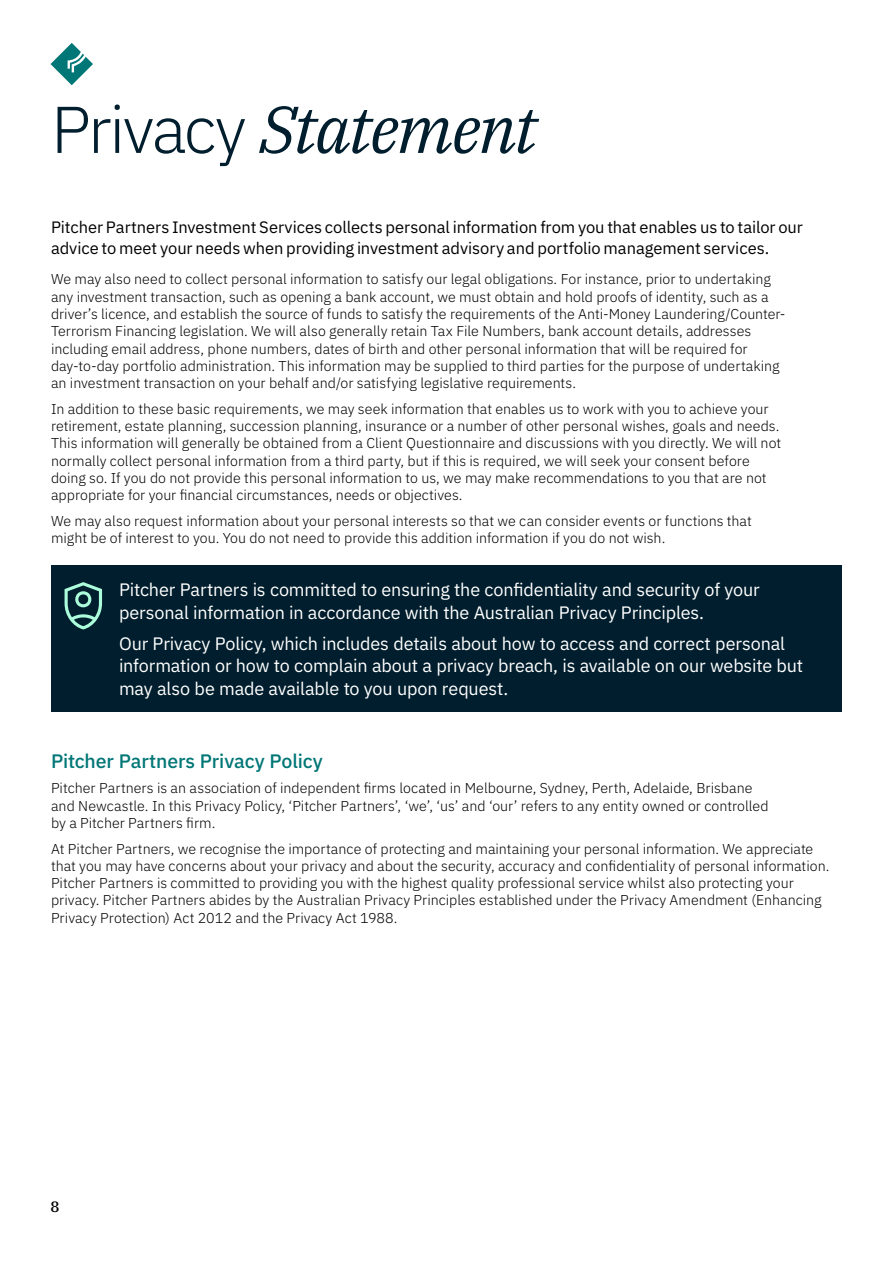
<style>
.page{position:relative;width:893px;height:1263px;background:#fff}
.page>*{position:absolute;margin:0;border:0;box-sizing:border-box;transform-origin:0 0}
.t1{font:italic 66px "IBM Plex Serif";letter-spacing:-.03em;color:#001e2d}
.t2{font:500 19.5px "IBM Plex Sans";letter-spacing:-.005em;color:#007676}
.t3{font:18px/22.5px "IBM Plex Sans";letter-spacing:-.01em;color:#fff}
.t4{font:16.5px/21px "IBM Plex Sans";letter-spacing:-.005em;color:#000}
.t5{font:500 15px "IBM Plex Serif";color:#000}
.t6{font:300 14.25px/17.2px "IBM Plex Sans";color:#000}
.s1{font-family:"IBM Plex Sans";font-weight:300;font-style:normal}
</style>
<div class="page">
<div style="left:51px;top:565px;width:791px;height:147px;background:#001e2d"></div>
<svg style="left:65px;top:582px;width:37px;height:47px"></svg>
<svg style="left:50px;top:43px;width:43px;height:42px"></svg>
<h1 class="t1" style="left:51px;top:79px;width:488px"><span class="s1">Privacy</span> Statement</h1>
<p class="t4" style="left:51px;top:216px;width:753px">Pitcher Partners Investment Services collects personal information from you that enables us to tailor our advice to meet your needs when providing investment advisory and portfolio management services.</p>
<p class="t6" style="left:51px;top:270px;width:736px">We may also need to collect personal information to satisfy our legal obligations. For instance, prior to undertaking any investment transaction, such as opening a bank account, we must obtain and hold proofs of identity, such as a driver’s licence, and establish the source of funds to satisfy the requirements of the Anti-Money Laundering/Counter-Terrorism Financing legislation. We will also generally retain Tax File Numbers, bank account details, addresses including email address, phone numbers, dates of birth and other personal information that will be required for day-to-day portfolio administration. This information may be supplied to third parties for the purpose of undertaking an investment transaction on your behalf and/or satisfying legislative requirements.</p>
<p class="t6" style="left:51px;top:399px;width:732px">In addition to these basic requirements, we may seek information that enables us to work with you to achieve your retirement, estate planning, succession planning, insurance or a number of other personal wishes, goals and needs.<br>This information will generally be obtained from a Client Questionnaire and discussions with you directly. We will not normally collect personal information from a third party, but if this is required, we will seek your consent before doing so. If you do not provide this personal information to us, we may make recommendations to you that are not appropriate for your financial circumstances, needs or objectives.</p>
<p class="t6" style="left:51px;top:511px;width:702px">We may also request information about your personal interests so that we can consider events or functions that might be of interest to you. You do not need to provide this addition information if you do not wish.</p>
<p class="t3" style="left:119px;top:577px;width:642px">Pitcher Partners is committed to ensuring the confidentiality and security of your personal information in accordance with the Australian Privacy Principles.</p>
<p class="t3" style="left:119px;top:630px;width:686px">Our Privacy Policy, which includes details about how to access and correct personal information or how to complain about a privacy breach, is available on our website but may also be made available to you upon request.</p>
<h2 class="t2" style="left:51px;top:745px;width:273px">Pitcher Partners Privacy Policy</h2>
<p class="t6" style="left:51px;top:778px;width:719px">Pitcher Partners is an association of independent firms located in Melbourne, Sydney, Perth, Adelaide, Brisbane and Newcastle. In this Privacy Policy, ‘Pitcher Partners’, ‘we’, ‘us’ and ‘our’ refers to any entity owned or controlled by a Pitcher Partners firm.</p>
<p class="t6" style="left:51px;top:839px;width:780px">At Pitcher Partners, we recognise the importance of protecting and maintaining your personal information. We appreciate that you may have concerns about your privacy and about the security, accuracy and confidentiality of personal information.<br>Pitcher Partners is committed to providing you with the highest quality professional service whilst also protecting your privacy. Pitcher Partners abides by the Australian Privacy Principles established under the Privacy Amendment (Enhancing Privacy Protection) Act 2012 and the Privacy Act 1988.</p>
<p class="t5" style="left:50px;top:1195px;width:10px">8</p>
</div>
